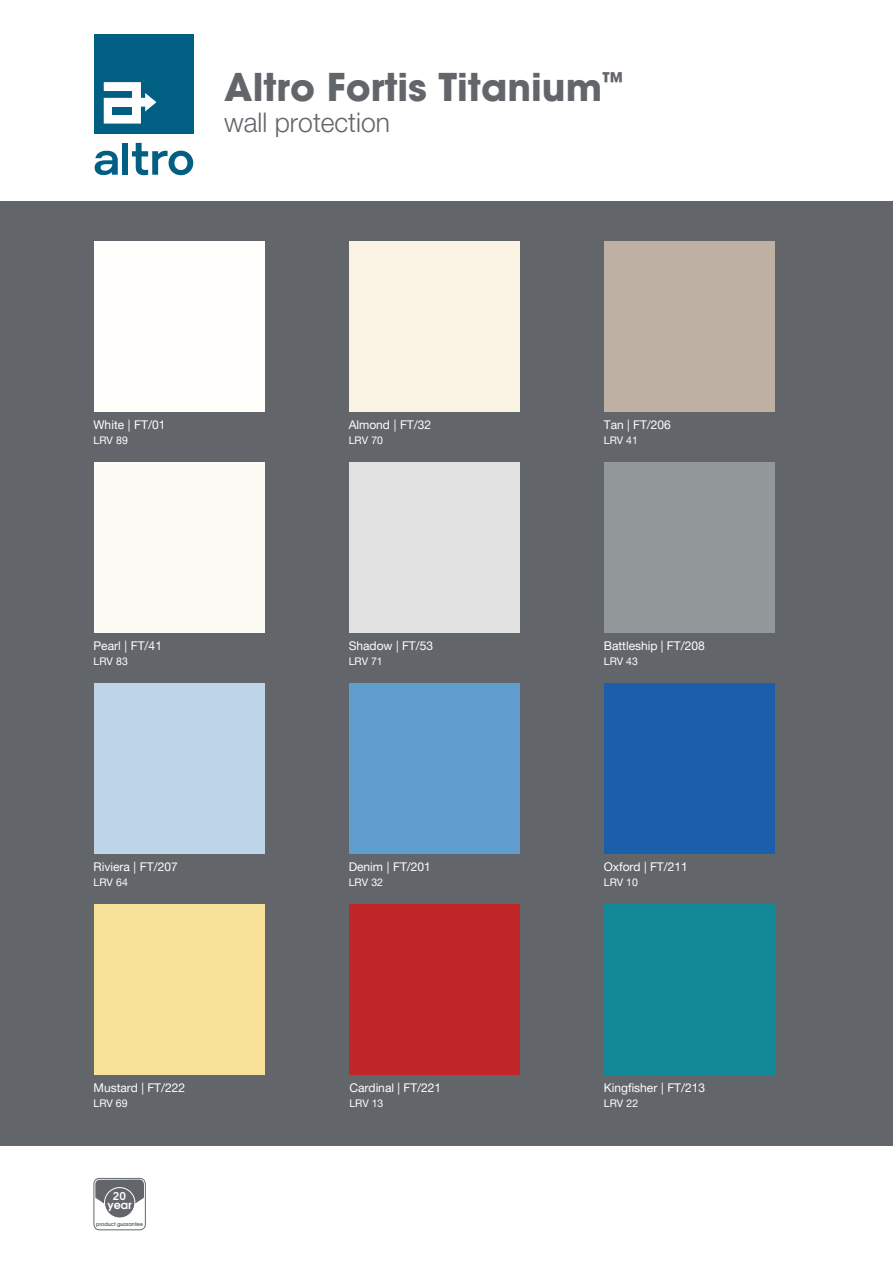
<style>
.page{position:relative;width:893px;height:1263px;background:#fff}
.page>*{position:absolute;margin:0;border:0;box-sizing:border-box;transform-origin:0 0}
.t1{font:700 37.5px "Avant Garde";color:#62656a}
.t2{font:300 27px "Helvetica Neue LT Pro";color:#62656a}
.t3{font:12px "Helvetica Neue LT Pro";color:#fff}
.t4{font:600 11.1px "Avant Garde";color:#fff}
.t5{font:700 10.95px "News Gothic BT";color:#fff}
.t6{font:10.5px "Helvetica Neue LT Pro";color:#fff}
.t7{font:600 5.1px "Avant Garde";color:#62656a}
</style>
<div class="page">
<div style="left:0;top:202px;width:893px;height:943px;background:#62656a"></div>
<svg style="left:93px;top:1178px;width:53px;height:52px"></svg>
<div style="left:122px;top:143px;width:6px;height:32px;background:#015f84"></div>
<svg style="left:95px;top:151px;width:23px;height:24px"></svg>
<svg style="left:132px;top:143px;width:61px;height:32px"></svg>
<div style="left:95px;top:34px;width:99px;height:99px;background:#015f84"></div>
<svg style="left:104px;top:82px;width:52px;height:42px"></svg>
<div style="left:113px;top:107px;width:19px;height:7px;background:#015f84"></div>
<div style="left:94px;top:904px;width:170px;height:171px;background:#f8e299"></div>
<div style="left:349px;top:904px;width:171px;height:171px;background:#bf2529"></div>
<div style="left:604px;top:462px;width:171px;height:171px;background:#92989a"></div>
<div style="left:94px;top:462px;width:170px;height:171px;background:#fcfbf5"></div>
<div style="left:349px;top:462px;width:171px;height:171px;background:#e2e2e2"></div>
<div style="left:94px;top:683px;width:170px;height:171px;background:#bed5e7"></div>
<div style="left:349px;top:683px;width:171px;height:171px;background:#5e9dce"></div>
<div style="left:604px;top:683px;width:171px;height:171px;background:#1c5eaa"></div>
<div style="left:604px;top:903px;width:171px;height:171px;background:#138997"></div>
<div style="left:349px;top:241px;width:171px;height:171px;background:#faf2e2"></div>
<div style="left:604px;top:241px;width:171px;height:171px;background:#beb0a3"></div>
<div style="left:94px;top:241px;width:170px;height:171px;background:#fffefa"></div>
<h1 class="t1" style="left:224px;top:63px;width:402px">Altro Fortis Titanium<sup>™</sup></h1>
<h2 class="t2" style="left:224px;top:106px;width:167px">wall protection</h2>
<p class="t3" style="left:94px;top:417px;width:73px">White | FT/01</p>
<p class="t6" style="left:94px;top:434px;width:36px">LRV 89</p>
<p class="t3" style="left:94px;top:638px;width:70px">Pearl | FT/41</p>
<p class="t6" style="left:94px;top:655px;width:36px">LRV 83</p>
<p class="t3" style="left:94px;top:859px;width:86px">Riviera | FT/207</p>
<p class="t6" style="left:94px;top:876px;width:36px">LRV 64</p>
<p class="t3" style="left:94px;top:1080px;width:93px">Mustard | FT/222</p>
<p class="t6" style="left:94px;top:1097px;width:36px">LRV 69</p>
<p class="t5" style="left:113px;top:1189px;width:15px">20</p>
<p class="t4" style="left:107px;top:1198px;width:26px">year</p>
<p class="t7" style="left:96px;top:1221px;width:48px">product guarantee</p>
<p class="t3" style="left:349px;top:417px;width:84px">Almond | FT/32</p>
<p class="t6" style="left:349px;top:434px;width:36px">LRV 70</p>
<p class="t3" style="left:349px;top:638px;width:86px">Shadow | FT/53</p>
<p class="t6" style="left:349px;top:655px;width:36px">LRV 71</p>
<p class="t3" style="left:349px;top:859px;width:84px">Denim | FT/201</p>
<p class="t6" style="left:349px;top:876px;width:36px">LRV 32</p>
<p class="t3" style="left:349px;top:1080px;width:93px">Cardinal | FT/221</p>
<p class="t6" style="left:349px;top:1097px;width:36px">LRV 13</p>
<p class="t3" style="left:604px;top:417px;width:69px">Tan | FT/206</p>
<p class="t6" style="left:604px;top:434px;width:36px">LRV 41</p>
<p class="t3" style="left:604px;top:638px;width:102px">Battleship | FT/208</p>
<p class="t6" style="left:604px;top:655px;width:36px">LRV 43</p>
<p class="t3" style="left:604px;top:859px;width:86px">Oxford | FT/211</p>
<p class="t6" style="left:604px;top:876px;width:36px">LRV 10</p>
<p class="t3" style="left:604px;top:1080px;width:103px">Kingfisher | FT/213</p>
<p class="t6" style="left:604px;top:1096px;width:36px">LRV 22</p>
</div>
